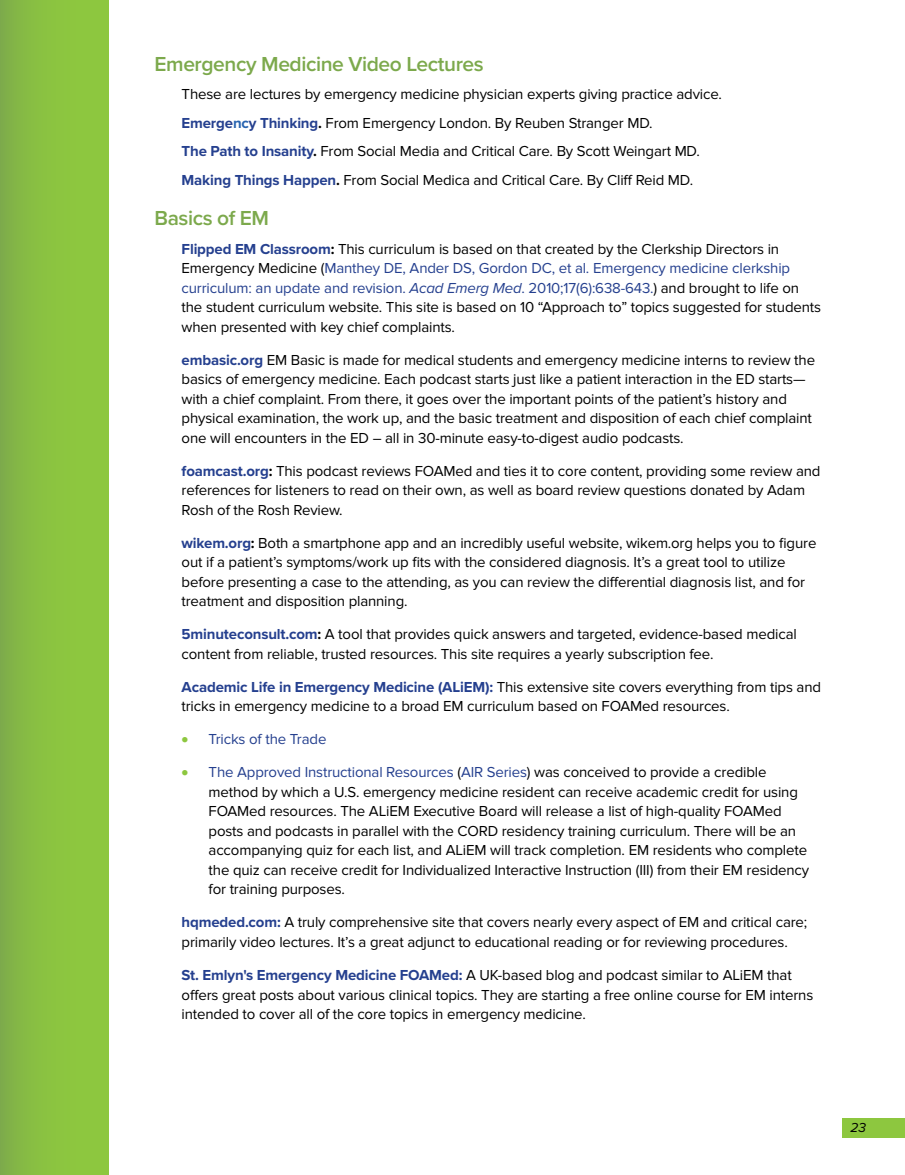
<style>
.page{position:relative;width:905px;height:1175px;background:#fff}
.page>*{position:absolute;margin:0;border:0;box-sizing:border-box;transform-origin:0 0}
.t1{font:600 21px "Proxima Nova";letter-spacing:-.02em;color:#7ca94c}
.t2{font:15px/19.5px "Proxima Nova";letter-spacing:-.01em;color:#000}
.t3{font:15px "Proxima Nova";letter-spacing:-.01em;color:#25408f}
.t4{font:italic 13.5px "Proxima Nova";color:#000}
.s1{font-weight:700;color:#25408f}
.s2{font-weight:700;color:#2864b0}
.s3{font-weight:700}
.s4{color:#25408f}
.s5{font-style:italic;color:#25408f}
.s6{color:#8dc73f}
</style>
<div class="page">
<div style="left:842px;top:1118px;width:62px;height:19px;background:#8dc73f"></div>
<div style="left:0;top:0;width:108px;height:1174px;background:linear-gradient(to right,#82b447,#90cd3d)"></div>
<h1 class="t1" style="left:154px;top:51px;width:331px">Emergency Medicine Video Lectures</h1>
<p class="t2" style="left:182px;top:80px;width:542px;line-height:28.5px">These are lectures by emergency medicine physician experts giving practice advice.<br><span class="s1">Emerge</span><span class="s2">nc</span><span class="s1">y Thinking</span><span class="s3">.</span> From Emergency London. By Reuben Stranger MD.<br><span class="s1">The Path to Insanity</span><span class="s3">.</span> From Social Media and Critical Care. By Scott Weingart MD.<br><span class="s1">Making Things Happen</span><span class="s3">.</span> From Social Medica and Critical Care. By Cliff Reid MD.</p>
<h1 class="t1" style="left:154px;top:206px;width:116px">Basics of EM</h1>
<p class="t2" style="left:182px;top:239px;width:641px"><span class="s1">Flipped EM Classroom</span><span class="s3">:</span> This curriculum is based on that created by the Clerkship Directors in Emergency Medicine (<span class="s4">Manthey DE, Ander DS, Gordon DC, et al. Emergency medicine clerkship curriculum: an update and revision.</span> <span class="s5">Acad Emerg Med</span><span class="s4">. 2010;17(6):638-643.</span>) and brought to life on the student curriculum website. This site is based on 10 “Approach to” topics suggested for students when presented with key chief complaints.</p>
<p class="t2" style="left:182px;top:350px;width:635px"><span class="s1">embasic.org</span> EM Basic is made for medical students and emergency medicine interns to review the basics of emergency medicine. Each podcast starts just like a patient interaction in the ED starts— with a chief complaint. From there, it goes over the important points of the patient’s history and physical examination, the work up, and the basic treatment and disposition of each chief complaint one will encounters in the ED – all in 30-minute easy-to-digest audio podcasts.</p>
<p class="t2" style="left:182px;top:461px;width:640px"><span class="s1">foamcast.org</span><span class="s3">:</span> This podcast reviews FOAMed and ties it to core content, providing some review and references for listeners to read on their own, as well as board review questions donated by Adam<br>Rosh of the Rosh Review.</p>
<p class="t2" style="left:182px;top:533px;width:636px"><span class="s1">wikem.org</span><span class="s3">:</span> Both a smartphone app and an incredibly useful website, wikem.org helps you to figure out if a patient’s symptoms/work up fits with the considered diagnosis. It’s a great tool to utilize before presenting a case to the attending, as you can review the differential diagnosis list, and for treatment and disposition planning.</p>
<p class="t2" style="left:182px;top:625px;width:616px"><span class="s1">5minuteconsult.com</span><span class="s3">:</span> A tool that provides quick answers and targeted, evidence-based medical content from reliable, trusted resources. This site requires a yearly subscription fee.</p>
<p class="t2" style="left:182px;top:677px;width:641px"><span class="s1">Academic Life in Emergency Medicine (ALiEM):</span> This extensive site covers everything from tips and tricks in emergency medicine to a broad EM curriculum based on FOAMed resources.</p>
<p class="t3" style="left:182px;top:730px;width:146px"><span class="s6">•</span> Tricks of the Trade</p>
<p class="t2" style="left:208px;top:763px;width:602px;text-indent:-27px"><span class="s6">•</span> <span class="s4">The Approved Instructional Resources</span> (<span class="s4">AIR Series</span>) was conceived to provide a credible method by which a U.S. emergency medicine resident can receive academic credit for using FOAMed resources. The ALiEM Executive Board will release a list of high-quality FOAMed posts and podcasts in parallel with the CORD residency training curriculum. There will be an accompanying quiz for each list, and ALiEM will track completion. EM residents who complete the quiz can receive credit for Individualized Interactive Instruction (III) from their EM residency for training purposes.</p>
<p class="t2" style="left:181px;top:913px;width:627px"><span class="s1">hqmeded.com:</span> A truly comprehensive site that covers nearly every aspect of EM and critical care; primarily video lectures. It’s a great adjunct to educational reading or for reviewing procedures.</p>
<p class="t2" style="left:181px;top:965px;width:633px"><span class="s1">St. Emlyn's Emergency Medicine FOAMed:</span> A UK-based blog and podcast similar to ALiEM that offers great posts about various clinical topics. They are starting a free online course for EM interns intended to cover all of the core topics in emergency medicine.</p>
<p class="t4" style="left:850px;top:1119px;width:17px">23</p>
</div>
